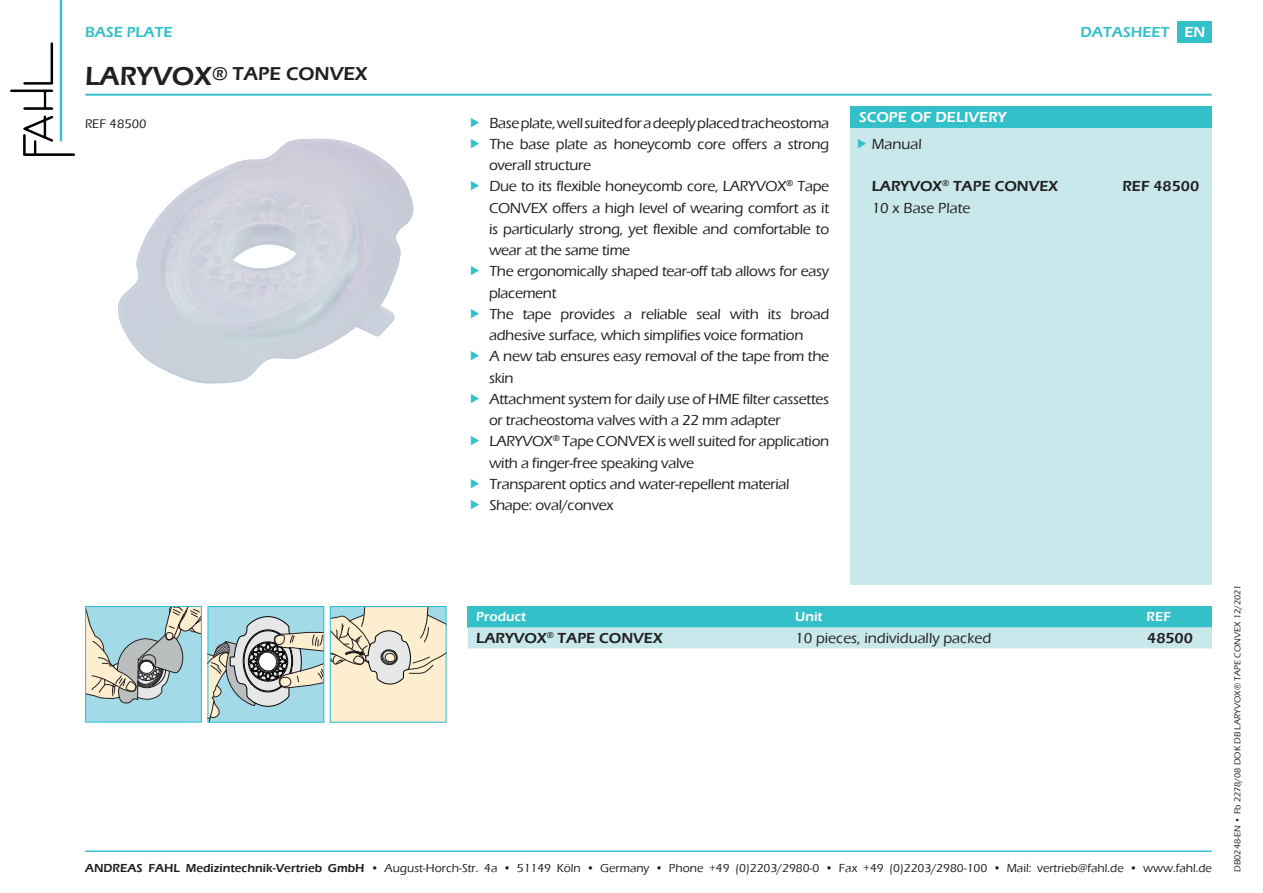
<style>
.page{position:relative;width:1263px;height:893px;background:#fff}
.page>*{position:absolute;margin:0;border:0;box-sizing:border-box;transform-origin:0 0}
.t1{font:600 19.2px "Eras ITC";color:#231f20}
.t2{font:500 15px/21.3px "Eras ITC";letter-spacing:-.02em;color:#231f20}
.t3{font:600 15px "Eras ITC";color:#231f20}
.t4{font:500 15px "Eras ITC";color:#231f20}
.t5{font:600 15px "Eras ITC";color:#33c0c9}
.t6{font:600 15px "Eras ITC";color:#fff}
.t7{font:600 13.5px "Eras ITC";color:#fff}
.t8{font:500 12.9px "Eras ITC";color:#231f20}
.t9{font:500 12px "Eras ITC";color:#231f20}
.t10{font:500 9px "Eras ITC";color:#231f20}
.s1{color:#fff}
.s2{font-size:27px}
.s3{font-weight:600}
</style>
<div class="page">
<hr style="left:86px;top:94px;width:1125px;height:2px;background:#33c0c9">
<img style="left:11px;top:0;width:63px;height:155px">
<hr style="left:86px;top:850px;width:1125px;height:2px;background:#33c0c9">
<div style="left:468px;top:606px;width:744px;height:21px;background:#33c0c9"></div>
<div style="left:850px;top:117px;width:362px;height:468px;background:#c8e8ec"></div>
<div style="left:850px;top:106px;width:362px;height:22px;background:#33c0c9"></div>
<img style="left:118px;top:138px;width:296px;height:246px">
<div style="left:208px;top:607px;width:116px;height:115px;background:#a2dbe7"></div>
<svg style="left:209px;top:616px;width:113px;height:105px"></svg>
<div style="left:207px;top:606px;width:117px;height:117px;border:1px solid #2dc0d4"></div>
<div style="left:86px;top:606px;width:115px;height:116px;background:#a2dbe7"></div>
<svg style="left:87px;top:608px;width:113px;height:96px"></svg>
<div style="left:85px;top:606px;width:117px;height:117px;border:1px solid #2dc0d4"></div>
<svg style="left:332px;top:608px;width:113px;height:113px;background:#e8dec7"></svg>
<div style="left:330px;top:606px;width:117px;height:117px;border:1px solid #2dc0d4"></div>
<div style="left:1178px;top:21px;width:34px;height:22px;background:#33c0c9"></div>
<div style="left:468px;top:627px;width:744px;height:21px;background:#c8e8ec"></div>
<p class="t5" style="left:85px;top:24px;width:89px">BASE PLATE</p>
<p class="t5" style="left:1080px;top:24px;width:126px">DATASHEET <span class="s1">EN</span></p>
<p class="t1" style="left:85px;top:63px;width:284px"><span class="s2">LARYVOX</span>® TAPE CONVEX</p>
<p class="t8" style="left:85px;top:116px;width:63px">REF 48500</p>
<p class="t2" style="left:489px;top:112px;width:342px">Base plate, well suited for a deeply placed tracheostoma The base plate as honeycomb core offers a strong overall structure<br>Due to its flexible honeycomb core, LARYVOX<sup>®</sup> Tape CONVEX offers a high level of wearing comfort as it is particularly strong, yet flexible and comfortable to wear at the same time<br>The ergonomically shaped tear-off tab allows for easy placement<br>The tape provides a reliable seal with its broad adhesive surface, which simplifies voice formation<br>A new tab ensures easy removal of the tape from the skin<br>Attachment system for daily use of HME filter cassettes or tracheostoma valves with a 22 mm adapter LARYVOX<sup>®</sup> Tape CONVEX is well suited for application with a finger-free speaking valve<br>Transparent optics and water-repellent material Shape: oval/convex</p>
<p class="t6" style="left:859px;top:109px;width:149px">SCOPE OF DELIVERY</p>
<p class="t2" style="left:872px;top:133px;width:52px">Manual</p>
<p class="t3" style="left:872px;top:178px;width:188px">LARYVOX<sup>®</sup> TAPE CONVEX</p>
<p class="t3" style="left:1122px;top:178px;width:78px">REF 48500</p>
<p class="t4" style="left:872px;top:199px;width:100px">10 x Base Plate</p>
<p class="t7" style="left:476px;top:609px;width:52px">Product</p>
<p class="t7" style="left:795px;top:609px;width:29px">Unit</p>
<p class="t7" style="left:1146px;top:609px;width:26px">REF</p>
<p class="t3" style="left:476px;top:629px;width:188px">LARYVOX<sup>®</sup> TAPE CONVEX</p>
<p class="t4" style="left:795px;top:630px;width:198px">10 pieces, individually packed</p>
<p class="t3" style="left:1147px;top:629px;width:47px">48500</p>
<p class="t9" style="left:85px;top:861px;width:1128px"><span class="s3">ANDREAS FAHL Medizintechnik-Vertrieb GmbH</span> • August-Horch-Str. 4a • 51149 Köln • Germany • Phone +49 (0)2203/2980-0 • Fax +49 (0)2203/2980-100 • Mail: vertrieb@fahl.de • www.fahl.de</p>
<p class="t10" style="left:1232px;top:872px;width:288px;rotate:-90deg">DB0248-EN • Fb 2278/08 DOK DB LARYVOX® TAPE CONVEX 12/2021</p>
</div>
